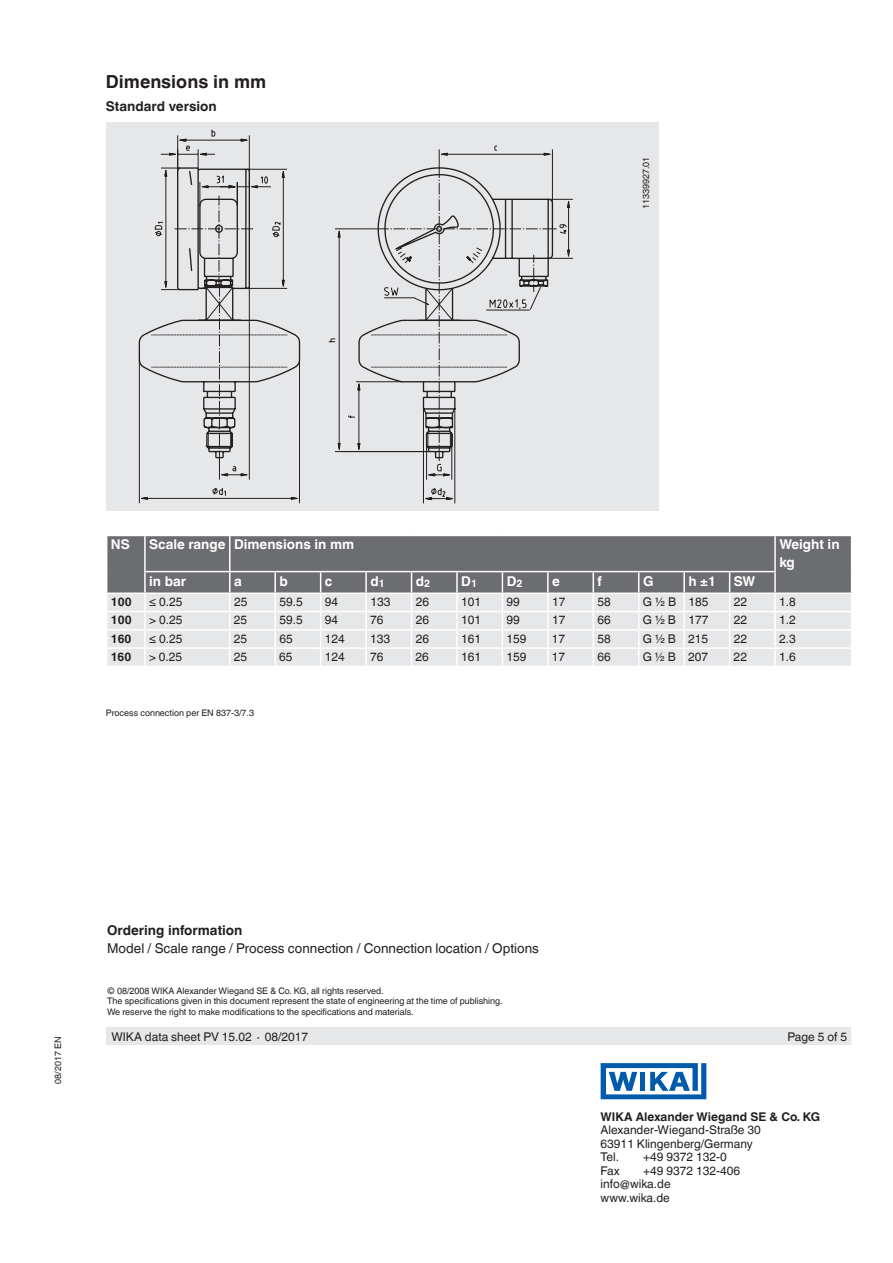
<style>
.page{position:relative;width:893px;height:1263px;background:#fff}
.page>*{position:absolute;margin:0;border:0;box-sizing:border-box;transform-origin:0 0}
.t1{font:700 18px "Helvetica World";color:#231f20}
.t2{font:13.5px "Helvetica World";color:#231f20}
.t3{font:700 13.5px/18px "Helvetica World";color:#fff}
.t4{font:700 13.5px "Helvetica World";color:#231f20}
.t5{font:12px/13.5px "Helvetica World";color:#231f20}
.t6{font:700 12px "Helvetica World";color:#231f20}
.t7{font:9px/10.5px "Helvetica World";color:#231f20}
</style>
<div class="page">
<div style="left:106px;top:1027px;width:744px;height:18px;background:#e6e7e9"></div>
<svg style="left:601px;top:1063px;width:105px;height:36px"></svg>
<div style="left:106px;top:122px;width:553px;height:388px;background:#e6e7e9"></div>
<svg style="left:160px;top:129px;width:393px;height:38px"></svg>
<svg style="left:138px;top:459px;width:318px;height:45px"></svg>
<svg style="left:138px;top:167px;width:416px;height:292px"></svg>
<svg style="left:151px;top:287px;width:357px;height:161px"></svg>
<svg style="left:106px;top:535px;width:746px;height:131px;background:#b5b6b8"></svg>
<h1 class="t1" style="left:106px;top:72px;width:162px">Dimensions in mm</h1>
<p class="t4" style="left:106px;top:98px;width:112px">Standard version</p>
<p class="t7" style="left:641px;top:209px;width:54px;rotate:-90deg">11339927.01</p>
<p class="t3" style="left:111px;top:536px;width:20px">NS</p>
<p class="t3" style="left:149px;top:536px;width:206px">Scale range Dimensions in mm</p>
<p class="t3" style="left:779px;top:536px;width:62px">Weight in kg</p>
<p class="t3" style="left:149px;top:572px;width:39px">in bar</p>
<p class="t3" style="left:234px;top:572px;width:9px">a</p>
<p class="t3" style="left:279px;top:572px;width:10px">b</p>
<p class="t3" style="left:325px;top:572px;width:9px">c</p>
<p class="t3" style="left:370px;top:572px;width:16px">d<sub>1</sub></p>
<p class="t3" style="left:416px;top:572px;width:16px">d<sub>2</sub></p>
<p class="t3" style="left:461px;top:572px;width:17px">D<sub>1</sub></p>
<p class="t3" style="left:507px;top:572px;width:17px">D<sub>2</sub></p>
<p class="t3" style="left:552px;top:572px;width:9px">e</p>
<p class="t3" style="left:598px;top:572px;width:6px">f</p>
<p class="t3" style="left:643px;top:572px;width:12px">G</p>
<p class="t3" style="left:688px;top:572px;width:29px">h ±1</p>
<p class="t3" style="left:734px;top:572px;width:23px">SW</p>
<p class="t6" style="left:111px;top:595px;width:22px">100</p>
<p class="t5" style="left:149px;top:595px;width:35px">≤ 0.25</p>
<p class="t5" style="left:234px;top:595px;width:15px">25</p>
<p class="t5" style="left:279px;top:595px;width:25px">59.5</p>
<p class="t5" style="left:325px;top:595px;width:15px">94</p>
<p class="t5" style="left:370px;top:595px;width:22px">133</p>
<p class="t5" style="left:416px;top:595px;width:15px">26</p>
<p class="t5" style="left:461px;top:595px;width:22px">101</p>
<p class="t5" style="left:507px;top:595px;width:15px">99</p>
<p class="t5" style="left:552px;top:595px;width:15px">17</p>
<p class="t5" style="left:597px;top:595px;width:15px">58</p>
<p class="t5" style="left:643px;top:595px;width:67px">G ½ B 185</p>
<p class="t5" style="left:734px;top:595px;width:15px">22</p>
<p class="t5" style="left:779px;top:595px;width:18px">1.8</p>
<p class="t6" style="left:111px;top:613px;width:22px">100</p>
<p class="t5" style="left:149px;top:613px;width:35px">&gt; 0.25</p>
<p class="t5" style="left:234px;top:613px;width:15px">25</p>
<p class="t5" style="left:279px;top:613px;width:25px">59.5</p>
<p class="t5" style="left:325px;top:613px;width:15px">94</p>
<p class="t5" style="left:370px;top:613px;width:15px">76</p>
<p class="t5" style="left:416px;top:613px;width:15px">26</p>
<p class="t5" style="left:461px;top:613px;width:22px">101</p>
<p class="t5" style="left:507px;top:613px;width:15px">99</p>
<p class="t5" style="left:552px;top:613px;width:15px">17</p>
<p class="t5" style="left:597px;top:613px;width:15px">66</p>
<p class="t5" style="left:643px;top:613px;width:67px">G ½ B 177</p>
<p class="t5" style="left:734px;top:613px;width:15px">22</p>
<p class="t5" style="left:779px;top:613px;width:18px">1.2</p>
<p class="t6" style="left:111px;top:631px;width:22px">160</p>
<p class="t5" style="left:149px;top:632px;width:35px">≤ 0.25</p>
<p class="t5" style="left:234px;top:632px;width:15px">25</p>
<p class="t5" style="left:279px;top:632px;width:15px">65</p>
<p class="t5" style="left:325px;top:632px;width:22px">124</p>
<p class="t5" style="left:370px;top:632px;width:22px">133</p>
<p class="t5" style="left:416px;top:632px;width:15px">26</p>
<p class="t5" style="left:461px;top:632px;width:22px">161</p>
<p class="t5" style="left:506px;top:632px;width:22px">159</p>
<p class="t5" style="left:552px;top:632px;width:15px">17</p>
<p class="t5" style="left:597px;top:632px;width:15px">58</p>
<p class="t5" style="left:643px;top:632px;width:67px">G ½ B 215</p>
<p class="t5" style="left:734px;top:632px;width:15px">22</p>
<p class="t5" style="left:779px;top:632px;width:18px">2.3</p>
<p class="t6" style="left:111px;top:650px;width:22px">160</p>
<p class="t5" style="left:149px;top:650px;width:35px">&gt; 0.25</p>
<p class="t5" style="left:234px;top:650px;width:15px">25</p>
<p class="t5" style="left:279px;top:650px;width:15px">65</p>
<p class="t5" style="left:325px;top:650px;width:22px">124</p>
<p class="t5" style="left:370px;top:650px;width:15px">76</p>
<p class="t5" style="left:416px;top:650px;width:15px">26</p>
<p class="t5" style="left:461px;top:650px;width:22px">161</p>
<p class="t5" style="left:506px;top:650px;width:22px">159</p>
<p class="t5" style="left:552px;top:650px;width:15px">17</p>
<p class="t5" style="left:597px;top:650px;width:15px">66</p>
<p class="t5" style="left:643px;top:650px;width:67px">G ½ B 207</p>
<p class="t5" style="left:734px;top:650px;width:15px">22</p>
<p class="t5" style="left:779px;top:650px;width:18px">1.6</p>
<p class="t7" style="left:106px;top:707px;width:150px">Process connection per EN 837-3/7.3</p>
<p class="t7" style="left:53px;top:1083px;width:49px;rotate:-90deg">08/2017 EN</p>
<p class="t4" style="left:107px;top:922px;width:137px">Ordering information</p>
<p class="t2" style="left:107px;top:940px;width:433px">Model / Scale range / Process connection / Connection location / Options</p>
<p class="t7" style="left:107px;top:985px;width:397px">© 08/2008 WIKA Alexander Wiegand SE &amp; Co. KG, all rights reserved.<br>The specifications given in this document represent the state of engineering at the time of publishing.<br>We reserve the right to make modifications to the specifications and materials.</p>
<p class="t5" style="left:111px;top:1030px;width:198px">WIKA data sheet PV 15.02 ∙ 08/2017</p>
<p class="t5" style="left:788px;top:1030px;width:61px">Page 5 of 5</p>
<p class="t6" style="left:601px;top:1109px;width:221px">WIKA Alexander Wiegand SE &amp; Co. KG</p>
<p class="t5" style="left:601px;top:1123px;width:162px">Alexander-Wiegand-Straße 30<br>63911 Klingenberg/Germany<br>Tel.</p>
<p class="t5" style="left:643px;top:1150px;width:85px">+49 9372 132-0</p>
<p class="t5" style="left:601px;top:1164px;width:21px">Fax</p>
<p class="t5" style="left:601px;top:1164px;width:141px;text-indent:43px">+49 9372 132-406 info@wika.de www.wika.de</p>
</div>
